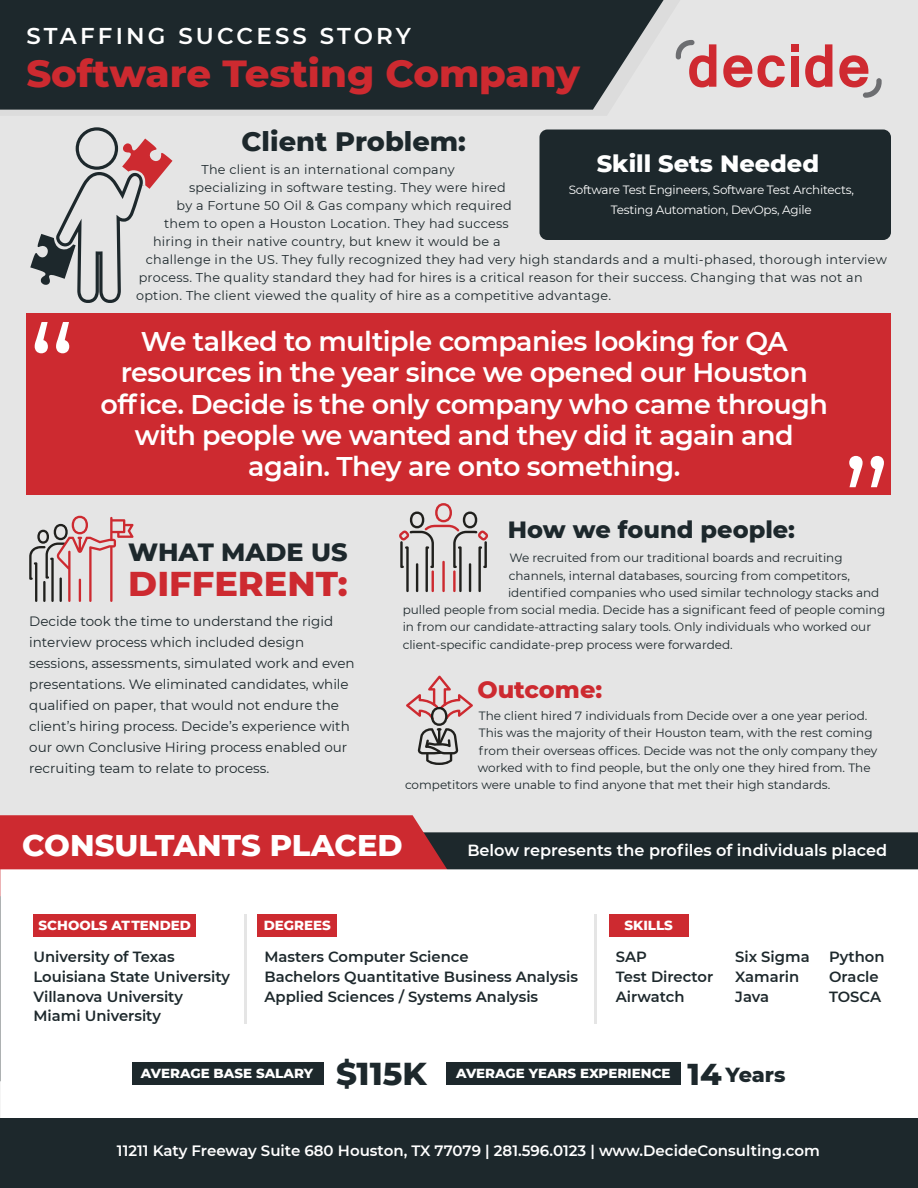
<style>
.page{position:relative;width:918px;height:1188px;background:#e5e5e5}
.page>*{position:absolute;margin:0;border:0;box-sizing:border-box;transform-origin:0 0}
.t1{font:800 38.55px "Montserrat";color:#cd2a30}
.t2{font:800 35.1px "Montserrat";color:#cd2a30}
.t3{font:800 32.4px "Montserrat";color:#1d282c}
.t4{font:800 30.45px "Montserrat";color:#fff}
.t5{font:800 27.15px "Montserrat";color:#1d282c}
.t6{font:600 27px/31px "Montserrat";letter-spacing:-.02em;color:#fff;text-align:center}
.t7{font:800 25.5px "Montserrat";color:#1d282c}
.t8{font:800 24px "Montserrat";color:#1d282c}
.t9{font:800 24px "Montserrat";color:#fff}
.t10{font:800 24px "Montserrat";color:#cd2a30}
.t11{font:600 22.8px "Montserrat";letter-spacing:.14em;color:#fff}
.t12{font:800 20.85px "Montserrat";letter-spacing:-.01em;color:#1d282c}
.t13{font:600 16.05px "Montserrat";color:#fff}
.t14{font:600 15px "Montserrat";color:#fff}
.t15{font:600 14.85px/19.8px "Montserrat";color:#1d282c}
.t16{font:13.5px/21px "Montserrat";color:#1d282c}
.t17{font:800 13.5px "Montserrat";color:#fff}
.t18{font:800 13.35px "Montserrat";color:#fff}
.t19{font:12.75px "Montserrat";letter-spacing:.02em;color:#1d282c}
.t20{font:12px "Montserrat";color:#1d282c}
.t21{font:12px/19px "Montserrat";letter-spacing:-.02em;color:#fff;text-align:center}
.s1{font-size:30.75px}
</style>
<div class="page">
<div style="left:464px;top:832px;width:454px;height:37px;background:#1d282c"></div>
<svg style="left:0;top:815px;width:464px;height:54px;background:#c63036"></svg>
<div style="left:0;top:869px;width:918px;height:249px;background:#fff"></div>
<div style="left:0;top:1118px;width:918px;height:70px;background:#1d282c"></div>
<div style="left:540px;top:130px;width:351px;height:110px;background:#1d282c;border-radius:8px"></div>
<svg style="left:0;top:0;width:676px;height:110px;background:#2b3539"></svg>
<div style="left:76px;top:127px;width:42px;height:43px;border:3px solid #1d282c;border-radius:50%"></div>
<svg style="left:30px;top:139px;width:142px;height:164px"></svg>
<svg style="left:723px;top:55px;width:29px;height:32px"></svg>
<svg style="left:758px;top:55px;width:27px;height:32px"></svg>
<div style="left:791px;top:56px;width:7px;height:31px;background:#cf2a31"></div>
<svg style="left:839px;top:55px;width:43px;height:43px"></svg>
<svg style="left:805px;top:44px;width:27px;height:43px"></svg>
<div style="left:791px;top:44px;width:7px;height:8px;background:#cf2a31"></div>
<svg style="left:676px;top:40px;width:40px;height:47px"></svg>
<div style="left:27px;top:314px;width:864px;height:181px;background:#cd2a30"></div>
<svg style="left:35px;top:322px;width:34px;height:31px"></svg>
<svg style="left:849px;top:456px;width:35px;height:31px"></svg>
<svg style="left:29px;top:516px;width:105px;height:86px"></svg>
<hr style="left:79px;top:579px;width:2px;height:23px;background:#cd2a30">
<svg style="left:406px;top:676px;width:67px;height:89px"></svg>
<svg style="left:399px;top:503px;width:89px;height:89px"></svg>
<div style="left:258px;top:914px;width:79px;height:22px;background:#cd2a30"></div>
<div style="left:33px;top:914px;width:163px;height:22px;background:#cd2a30"></div>
<hr style="left:244px;top:914px;width:2px;height:109px;background:#e5e5e5">
<hr style="left:595px;top:914px;width:2px;height:109px;background:#e5e5e5">
<div style="left:609px;top:914px;width:79px;height:22px;background:#cd2a30"></div>
<div style="left:132px;top:1063px;width:192px;height:22px;background:#1d282c"></div>
<div style="left:446px;top:1063px;width:235px;height:22px;background:#1d282c"></div>
<h3 class="t11" style="left:26px;top:23px;width:386px">STAFFING SUCCESS STORY</h3>
<h1 class="t1" style="left:26px;top:56px;width:555px">Software Testing Company</h1>
<h3 class="t5" style="left:242px;top:129px;width:226px">Client Problem:</h3>
<h3 class="t9" style="left:597px;top:152px;width:224px">Skill Sets Needed</h3>
<p class="t19" style="left:201px;top:164px;width:255px">The client is an international company</p>
<p class="t19" style="left:189px;top:182px;width:318px">specializing in software testing. They were hired</p>
<p class="t19" style="left:177px;top:200px;width:337px">by a Fortune 50 Oil &amp; Gas company which required</p>
<p class="t19" style="left:164px;top:218px;width:346px">them to open a Houston Location. They had success</p>
<p class="t19" style="left:153px;top:236px;width:349px">hiring in their native country, but knew it would be a</p>
<p class="t19" style="left:146px;top:254px;width:743px">challenge in the US. They fully recognized they had very high standards and a multi-phased, thorough interview</p>
<p class="t19" style="left:139px;top:272px;width:725px">process. The quality standard they had for hires is a critical reason for their success. Changing that was not an</p>
<p class="t19" style="left:136px;top:290px;width:476px">option. The client viewed the quality of hire as a competitive advantage.</p>
<p class="t21" style="left:569px;top:182px;width:287px">Software Test Engineers, Software Test Architects,<br>Testing Automation, DevOps, Agile</p>
<h3 class="t6" style="left:101px;top:325px;width:729px">We talked to multiple companies looking for QA resources in the year since we opened our Houston office. Decide is the only company who came through with people we wanted and they did it again and again. They are onto something.</h3>
<h3 class="t7" style="left:128px;top:541px;width:221px">WHAT MADE US</h3>
<h2 class="t2" style="left:128px;top:567px;width:221px">DIFFERENT:</h2>
<p class="t16" style="left:29px;top:612px;width:327px">Decide took the time to understand the rigid interview process which included design sessions, assessments, simulated work and even presentations. We eliminated candidates, while qualified on paper, that would not endure the client’s hiring process. Decide’s experience with our own Conclusive Hiring process enabled our recruiting team to relate to process.</p>
<h3 class="t8" style="left:508px;top:518px;width:289px">How we found people:</h3>
<p class="t20" style="left:510px;top:553px;width:335px">We recruited from our traditional boards and recruiting</p>
<p class="t20" style="left:509px;top:571px;width:343px">channels, internal databases, sourcing from competitors,</p>
<p class="t20" style="left:508px;top:584px;width:373px">identified companies who used similar technology stacks and</p>
<p class="t20" style="left:403px;top:602px;width:484px">pulled people from social media. Decide has a significant feed of people coming</p>
<p class="t20" style="left:403px;top:622px;width:470px">in from our candidate-attracting salary tools. Only individuals who worked our</p>
<p class="t20" style="left:403px;top:636px;width:332px">client-specific candidate-prep process were forwarded.</p>
<h3 class="t10" style="left:477px;top:678px;width:127px">Outcome:</h3>
<p class="t20" style="left:479px;top:711px;width:390px">The client hired 7 individuals from Decide over a one year period.</p>
<p class="t20" style="left:479px;top:728px;width:395px">This was the majority of their Houston team, with the rest coming</p>
<p class="t20" style="left:479px;top:742px;width:400px">from their overseas offices. Decide was not the only company they</p>
<p class="t20" style="left:478px;top:759px;width:394px">worked with to find people, but the only one they hired from. The</p>
<p class="t20" style="left:405px;top:777px;width:427px">competitors were unable to find anyone that met their high standards.</p>
<h3 class="t4" style="left:22px;top:831px;width:382px">CONSULTANTS PLACED</h3>
<h3 class="t13" style="left:467px;top:839px;width:421px">Below represents the profiles of individuals placed</h3>
<p class="t17" style="left:39px;top:919px;width:154px">SCHOOLS ATTENDED</p>
<p class="t17" style="left:264px;top:919px;width:69px">DEGREES</p>
<p class="t15" style="left:33px;top:946px;width:198px">University of Texas<br>Louisiana State University<br>Villanova University<br>Miami University</p>
<p class="t15" style="left:264px;top:946px;width:315px">Masters Computer Science<br>Bachelors Quantitative Business Analysis<br>Applied Sciences / Systems Analysis</p>
<p class="t17" style="left:625px;top:919px;width:50px">SKILLS</p>
<p class="t15" style="left:616px;top:947px;width:99px">SAP<br>Test Director<br>Airwatch</p>
<p class="t15" style="left:735px;top:946px;width:76px">Six Sigma<br>Xamarin<br>Java</p>
<p class="t15" style="left:829px;top:946px;width:57px">Python<br>Oracle<br>TOSCA</p>
<p class="t18" style="left:141px;top:1067px;width:174px">AVERAGE BASE SALARY</p>
<h3 class="t3" style="left:336px;top:1058px;width:92px">$115K</h3>
<p class="t18" style="left:456px;top:1067px;width:216px">AVERAGE YEARS EXPERIENCE</p>
<h3 class="t12" style="left:688px;top:1065px;width:99px"><span class="s1">14</span> Years</h3>
<p class="t14" style="left:117px;top:1140px;width:704px">11211 Katy Freeway Suite 680 Houston, TX 77079 | 281.596.0123 | www.DecideConsulting.com</p>
</div>
